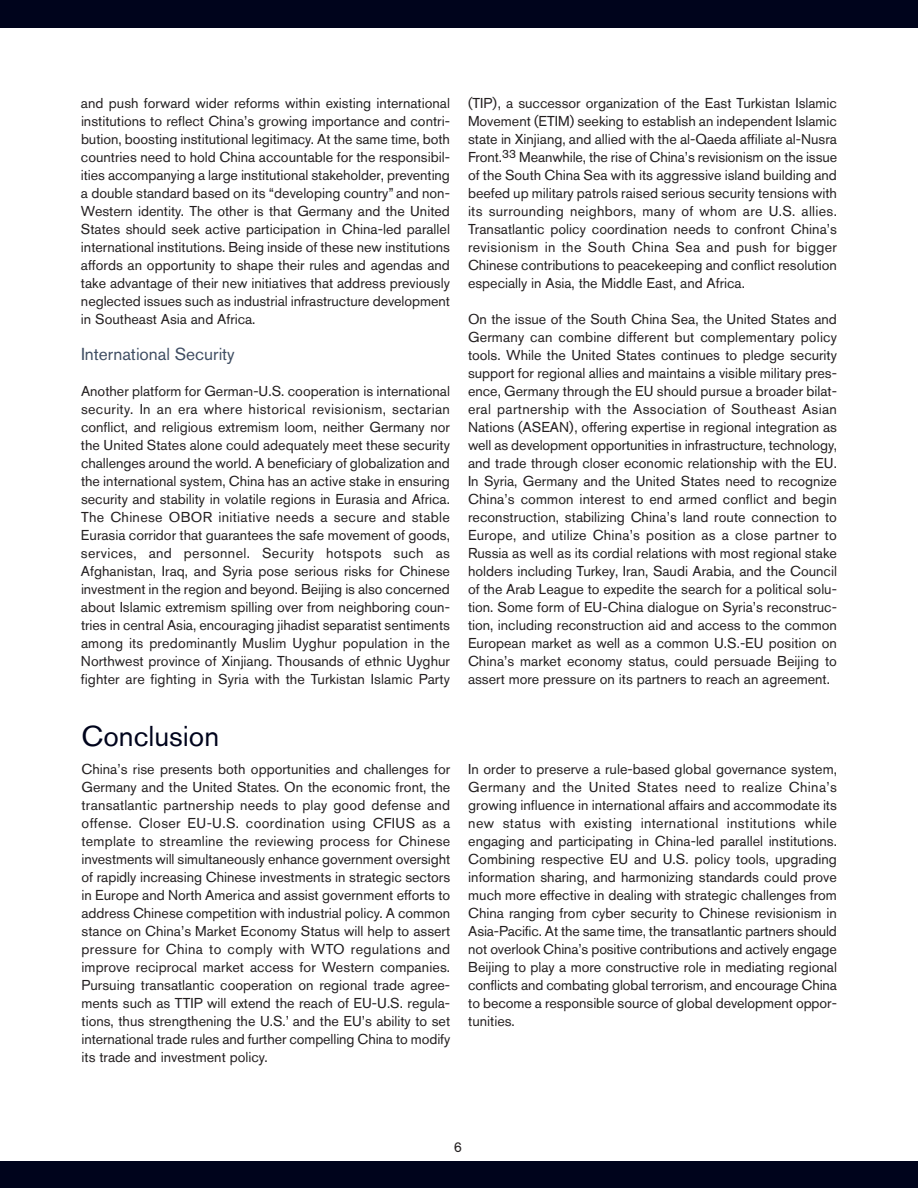
<style>
.page{position:relative;width:918px;height:1188px;background:#fff}
.page>*{position:absolute;margin:0;border:0;box-sizing:border-box;transform-origin:0 0}
.t1{font:28.5px "Akzidenz Grotesk BQ";color:#00041c}
.t2{font:17.25px "Akzidenz Grotesk BQ";color:#3f4d62}
.t3{font:14.25px/18px "Akzidenz Grotesk BQ";color:#231f20;text-align:justify}
</style>
<div class="page">
<div style="left:0;top:0;width:918px;height:28px;background:#00041c"></div>
<div style="left:0;top:1161px;width:918px;height:27px;background:#00041c"></div>
<p class="t3" style="left:81px;top:96px;width:370px">and push forward wider reforms within existing international institutions to reflect China’s growing importance and contri&shy;bution, boosting institutional legitimacy. At the same time, both countries need to hold China accountable for the responsibil&shy;ities accompanying a large institutional stakeholder, preventing a double standard based on its “developing country” and non-Western identity. The other is that Germany and the United States should seek active participation in China-led parallel international institutions. Being inside of these new institutions affords an opportunity to shape their rules and agendas and take advantage of their new initiatives that address previously neglected issues such as industrial infrastructure development in Southeast Asia and Africa.</p>
<p class="t2" style="left:81px;top:348px;width:155px">International Security</p>
<p class="t3" style="left:81px;top:384px;width:370px">Another platform for German-U.S. cooperation is international security. In an era where historical revisionism, sectarian conflict, and religious extremism loom, neither Germany nor the United States alone could adequately meet these security challenges around the world. A beneficiary of globalization and the international system, China has an active stake in ensuring security and stability in volatile regions in Eurasia and Africa.<br>The Chinese OBOR initiative needs a secure and stable Eurasia corridor that guarantees the safe movement of goods, services, and personnel. Security hotspots such as Afghanistan, Iraq, and Syria pose serious risks for Chinese investment in the region and beyond. Beijing is also concerned about Islamic extremism spilling over from neighboring coun&shy;tries in central Asia, encouraging jihadist separatist sentiments among its predominantly Muslim Uyghur population in the Northwest province of Xinjiang. Thousands of ethnic Uyghur fighter are fighting in Syria with the Turkistan Islamic Party</p>
<h1 class="t1" style="left:82px;top:725px;width:139px">Conclusion</h1>
<p class="t3" style="left:468px;top:96px;width:371px">(TIP), a successor organization of the East Turkistan Islamic Movement (ETIM) seeking to establish an independent Islamic state in Xinjiang, and allied with the al-Qaeda affiliate al-Nusra Front.<sup>33</sup> Meanwhile, the rise of China’s revisionism on the issue of the South China Sea with its aggressive island building and beefed up military patrols raised serious security tensions with its surrounding neighbors, many of whom are U.S. allies.<br>Transatlantic policy coordination needs to confront China’s revisionism in the South China Sea and push for bigger Chinese contributions to peacekeeping and conflict resolution especially in Asia, the Middle East, and Africa.</p>
<p class="t3" style="left:468px;top:312px;width:370px">On the issue of the South China Sea, the United States and Germany can combine different but complementary policy tools. While the United States continues to pledge security support for regional allies and maintains a visible military pres&shy;ence, Germany through the EU should pursue a broader bilat&shy;eral partnership with the Association of Southeast Asian Nations (ASEAN), offering expertise in regional integration as well as development opportunities in infrastructure, technology, and trade through closer economic relationship with the EU.<br>In Syria, Germany and the United States need to recognize China’s common interest to end armed conflict and begin reconstruction, stabilizing China’s land route connection to Europe, and utilize China’s position as a close partner to Russia as well as its cordial relations with most regional stake holders including Turkey, Iran, Saudi Arabia, and the Council of the Arab League to expedite the search for a political solu&shy;tion. Some form of EU-China dialogue on Syria’s reconstruc&shy;tion, including reconstruction aid and access to the common European market as well as a common U.S.-EU position on China’s market economy status, could persuade Beijing to assert more pressure on its partners to reach an agreement.</p>
<p class="t3" style="left:82px;top:762px;width:370px">China’s rise presents both opportunities and challenges for Germany and the United States. On the economic front, the transatlantic partnership needs to play good defense and offense. Closer EU-U.S. coordination using CFIUS as a template to streamline the reviewing process for Chinese investments will simultaneously enhance government oversight of rapidly increasing Chinese investments in strategic sectors in Europe and North America and assist government efforts to address Chinese competition with industrial policy. A common stance on China’s Market Economy Status will help to assert pressure for China to comply with WTO regulations and improve reciprocal market access for Western companies.<br>Pursuing transatlantic cooperation on regional trade agree&shy;ments such as TTIP will extend the reach of EU-U.S. regula&shy;tions, thus strengthening the U.S.’ and the EU’s ability to set international trade rules and further compelling China to modify its trade and investment policy.</p>
<p class="t3" style="left:468px;top:762px;width:370px">In order to preserve a rule-based global governance system, Germany and the United States need to realize China’s growing influence in international affairs and accommodate its new status with existing international institutions while engaging and participating in China-led parallel institutions.<br>Combining respective EU and U.S. policy tools, upgrading information sharing, and harmonizing standards could prove much more effective in dealing with strategic challenges from China ranging from cyber security to Chinese revisionism in Asia-Pacific. At the same time, the transatlantic partners should not overlook China’s positive contributions and actively engage Beijing to play a more constructive role in mediating regional conflicts and combating global terrorism, and encourage China to become a responsible source of global development oppor&shy;tunities.</p>
<p class="t3" style="left:454px;top:1140px;width:10px">6</p>
</div>
